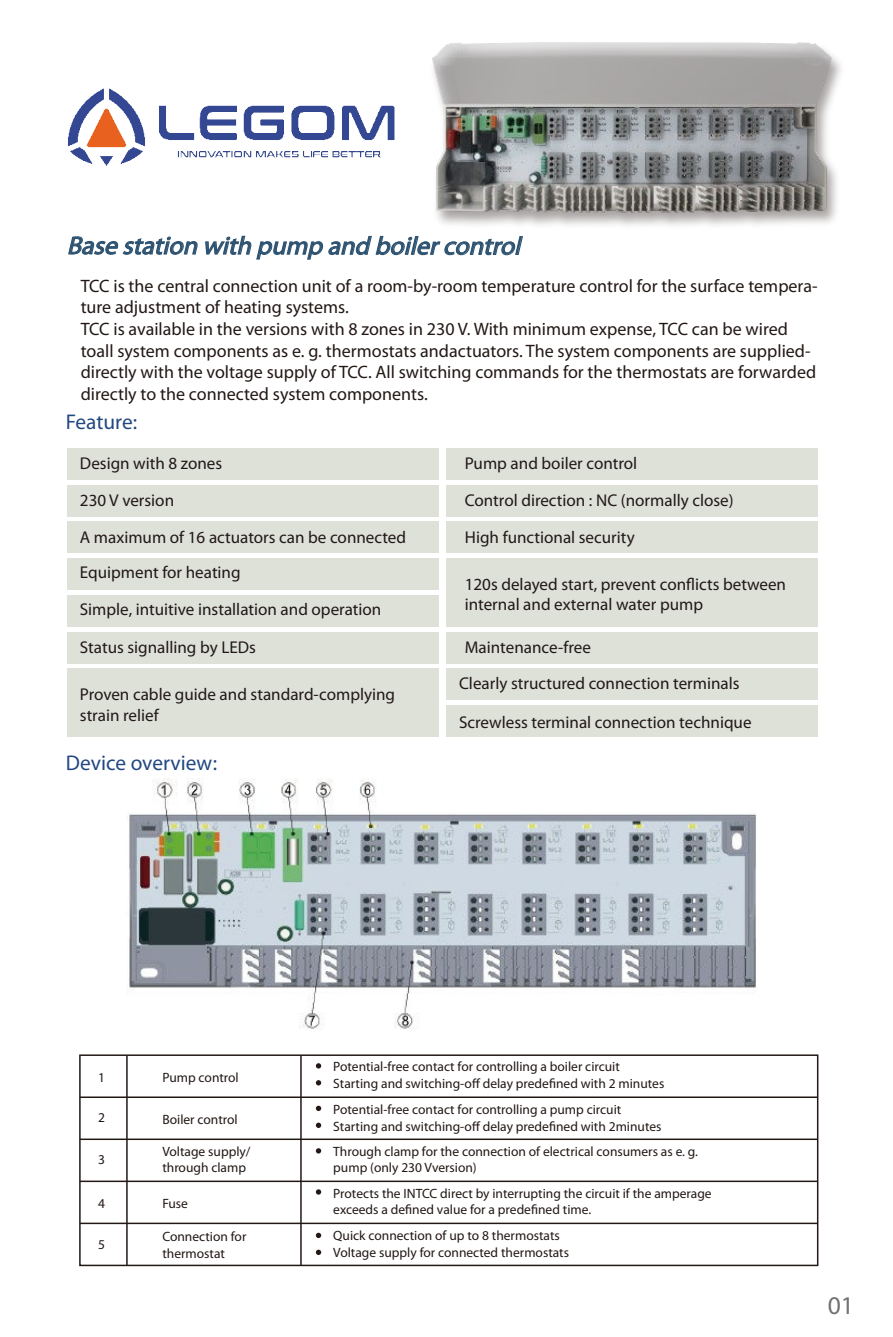
<style>
.page{position:relative;width:893px;height:1337px;background:#fff}
.page>*{position:absolute;margin:0;border:0;box-sizing:border-box;transform-origin:0 0}
.t1{font:25.65px "Myriad Pro";color:#727171}
.t2{font:italic 25.05px "Myriad Pro";color:#2e5371;scale:1.04 1}
.t3{font:21.3px "Myriad Pro";color:#224781}
.t4{font:18px/21.6px "Myriad Pro";color:#221815}
.t5{font:17.1px/20.5px "Myriad Pro";color:#221815}
.t6{font:13.5px/16.2px "Myriad Pro";color:#221815}
</style>
<div class="page">
<svg style="left:419px;top:236px;width:104px;height:20px"></svg>
<div style="left:67px;top:448px;width:372px;height:32px;background:#dde1d8"></div>
<div style="left:67px;top:485px;width:372px;height:31px;background:#dde1d8"></div>
<div style="left:67px;top:522px;width:372px;height:31px;background:#dde1d8"></div>
<div style="left:67px;top:558px;width:372px;height:32px;background:#dde1d8"></div>
<div style="left:67px;top:595px;width:372px;height:32px;background:#dde1d8"></div>
<div style="left:67px;top:632px;width:372px;height:31px;background:#dde1d8"></div>
<div style="left:67px;top:669px;width:372px;height:68px;background:#dde1d8"></div>
<div style="left:446px;top:705px;width:372px;height:32px;background:#dde1d8"></div>
<div style="left:446px;top:669px;width:372px;height:31px;background:#dde1d8"></div>
<div style="left:446px;top:448px;width:372px;height:32px;background:#dde1d8"></div>
<div style="left:446px;top:485px;width:372px;height:31px;background:#dde1d8"></div>
<div style="left:446px;top:522px;width:372px;height:31px;background:#dde1d8"></div>
<div style="left:446px;top:558px;width:372px;height:69px;background:#dde1d8"></div>
<div style="left:446px;top:632px;width:372px;height:31px;background:#dde1d8"></div>
<img style="left:432px;top:42px;width:409px;height:184px">
<img style="left:433px;top:43px;width:399px;height:169px">
<img style="left:126px;top:779px;width:631px;height:251px">
<div style="left:79px;top:1054px;width:739px;height:212px;border:2px solid #221815"></div>
<hr style="left:80px;top:1223px;width:738px;height:1px;background:#221815">
<hr style="left:80px;top:1181px;width:738px;height:1px;background:#221815">
<hr style="left:80px;top:1139px;width:738px;height:1px;background:#221815">
<hr style="left:80px;top:1096px;width:738px;height:2px;background:#221815">
<hr style="left:300px;top:1055px;width:2px;height:210px;background:#221815">
<hr style="left:126px;top:1055px;width:2px;height:210px;background:#221815">
<svg style="left:316px;top:1063px;width:5px;height:6px"></svg>
<svg style="left:316px;top:1080px;width:5px;height:5px"></svg>
<svg style="left:316px;top:1106px;width:5px;height:5px"></svg>
<svg style="left:316px;top:1123px;width:5px;height:5px"></svg>
<svg style="left:316px;top:1233px;width:5px;height:5px"></svg>
<svg style="left:316px;top:1250px;width:5px;height:5px"></svg>
<svg style="left:316px;top:1148px;width:5px;height:6px"></svg>
<svg style="left:316px;top:1189px;width:5px;height:6px"></svg>
<img style="left:68px;top:88px;width:351px;height:172px">
<h2 class="t2" style="left:67px;top:233px;width:443px">Base station with pump and boilercontrol</h2>
<p class="t4" style="left:81px;top:276px;width:738px">TCC is the central connection unit of a room-by-room temperature control for the surface tempera&shy;ture adjustment of heating systems.<br>TCC is available in the versions with 8 zones in 230 V. With minimum expense, TCC can be wired toall system components as e. g. thermostats andactuators. The system components are supplied&shy;directly with the voltage supply of TCC. All switching commands for the thermostats are forwarded directly to the connected system components.</p>
<h3 class="t3" style="left:66px;top:411px;width:73px">Feature:</h3>
<p class="t5" style="left:80px;top:453px;width:144px">Design with 8 zones</p>
<p class="t5" style="left:80px;top:490px;width:96px">230 V version</p>
<p class="t5" style="left:80px;top:527px;width:328px">A maximum of 16 actuators can be connected</p>
<p class="t5" style="left:80px;top:555px;width:303px;line-height:36.5px">Equipment for heating<br>Simple, intuitive installation and operation</p>
<p class="t5" style="left:80px;top:637px;width:178px">Status signalling by LEDs</p>
<p class="t5" style="left:80px;top:685px;width:317px">Proven cable guide and standard-complying strain relief</p>
<h3 class="t3" style="left:66px;top:752px;width:153px">Device overview:</h3>
<p class="t5" style="left:465px;top:445px;width:270px;line-height:36.9px">Pump and boiler control<br>Control direction : NC (normally close)<br>High functional security</p>
<p class="t5" style="left:465px;top:574px;width:323px">120s delayed start, prevent conflicts between internal and external water pump</p>
<p class="t5" style="left:465px;top:637px;width:128px">Maintenance-free</p>
<p class="t5" style="left:459px;top:674px;width:282px">Clearly structured connection terminals</p>
<p class="t5" style="left:459px;top:712px;width:294px">Screwless terminal connection technique</p>
<p class="t6" style="left:98px;top:1069px;width:8px">1</p>
<p class="t6" style="left:98px;top:1110px;width:8px">2</p>
<p class="t6" style="left:98px;top:1152px;width:8px">3</p>
<p class="t6" style="left:98px;top:1195px;width:8px">4</p>
<p class="t6" style="left:98px;top:1236px;width:8px">5</p>
<p class="t6" style="left:162px;top:1069px;width:78px">Pump control</p>
<p class="t6" style="left:162px;top:1112px;width:77px">Boiler control</p>
<p class="t6" style="left:162px;top:1144px;width:90px">Voltage supply/ through clamp</p>
<p class="t6" style="left:162px;top:1195px;width:27px">Fuse</p>
<p class="t6" style="left:162px;top:1229px;width:86px">Connection for thermostat</p>
<p class="t6" style="left:333px;top:1058px;width:333px;line-height:17.4px">Potential-free contact for controlling a boiler circuit<br>Starting and switching-off delay predefined with 2 minutes</p>
<p class="t6" style="left:333px;top:1101px;width:330px;line-height:17.4px">Potential-free contact for controlling a pump circuit<br>Starting and switching-off delay predefined with 2minutes</p>
<p class="t6" style="left:333px;top:1144px;width:366px">Through clamp for the connection of electrical consumers as e. g. pump (only 230 Vversion)</p>
<p class="t6" style="left:333px;top:1186px;width:380px">Protects the INTCC direct by interrupting the circuit if the amperage exceeds a defined value for a predefined time.</p>
<p class="t6" style="left:333px;top:1227px;width:237px;line-height:17.4px">Quick connection of up to 8 thermostats<br>Voltage supply for connected thermostats</p>
<h1 class="t1" style="left:828px;top:1292px;width:28px">01</h1>
</div>
